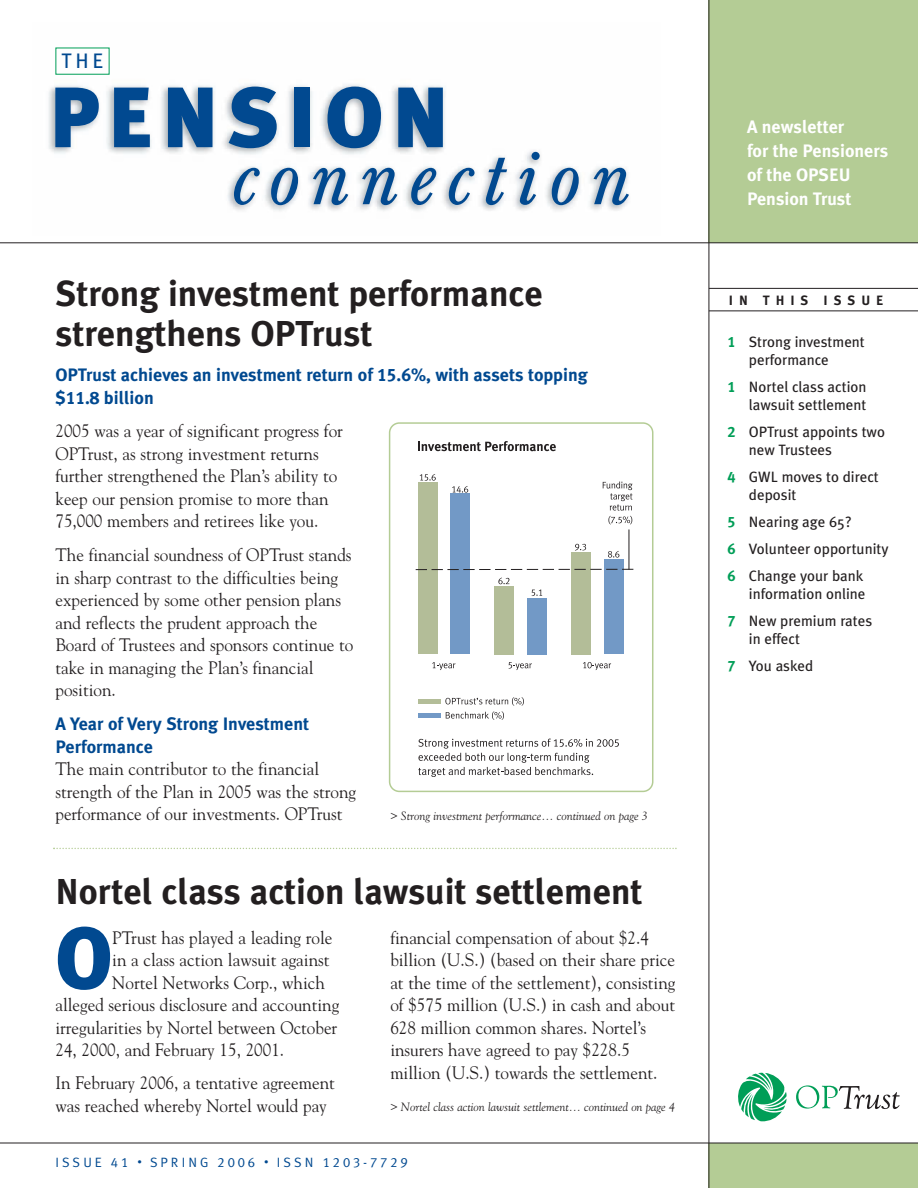
<style>
.page{position:relative;width:918px;height:1188px;background:#fff}
.page>*{position:absolute;margin:0;border:0;box-sizing:border-box;transform-origin:0 0}
.t1{font:900 87.9px "Meta Plus";color:#014990;scale:.95 1}
.t2{font:900 85.5px "Meta Plus";letter-spacing:.095em;color:#014990}
.t3{font:italic 78px "Baskerville BE";letter-spacing:.13em;color:#014990}
.t4{font:700 36px/40.5px "Meta Plus";color:#231f20}
.t5{font:21px "Meta Plus";color:#014990}
.t6{font:18px/22.5px "Goudy";color:#231f20;scale:.95 1}
.t7{font:700 18px/22.5px "Meta Plus";color:#014990}
.t8{font:700 18px/24px "Meta Plus";color:#fff}
.t9{font:15px/18px "Meta Plus";color:#231f20}
.t10{font:13.5px "Meta Plus Normal Caps";letter-spacing:.215em;color:#014990}
.t11{font:700 13.5px "Meta Plus";letter-spacing:.44em;color:#231f20}
.t12{font:italic 12px "Goudy";color:#231f20}
.s1{font-family:"Meta Plus Bold Caps";font-weight:400}
.s2{font-family:"Meta Plus Normal";font-size:9px}
.s3{font-family:"Meta Plus Normal"}
.s4{font-family:"Meta Plus Bold Caps";color:#009e57}
</style>
<div class="page">
<img style="left:48px;top:47px;width:581px;height:164px">
<div style="left:709px;top:0;width:209px;height:243px;background:#b4cc95"></div>
<div style="left:709px;top:1143px;width:209px;height:45px;background:#b4cc95"></div>
<hr style="left:709px;top:0;width:1px;height:1188px;background:#231f20">
<hr style="left:0;top:242px;width:918px;height:1px;background:#231f20">
<svg style="left:738px;top:1073px;width:49px;height:49px"></svg>
<svg style="left:796px;top:1085px;width:104px;height:24px"></svg>
<hr style="left:0;top:1143px;width:918px;height:1px;background:#231f20">
<hr style="left:709px;top:288px;width:209px;height:1px;background:#231f20">
<hr style="left:709px;top:311px;width:209px;height:1px;background:#231f20">
<svg style="left:53px;top:848px;width:624px;height:1px"></svg>
<svg style="left:389px;top:422px;width:264px;height:370px"></svg>
<p class="t5" style="left:62px;top:49px;width:43px">THE</p>
<h2 class="t2" style="left:49px;top:68px;width:402px">PENSION</h2>
<h3 class="t3" style="left:227px;top:149px;width:400px">connection</h3>
<h3 class="t4" style="left:56px;top:273px;width:489px">Strong investment performance strengthens OPTrust</h3>
<p class="t7" style="left:56px;top:364px;width:534px">OPTrust achieves an investment return of <span class="s1">15.6</span>%, with assets topping $<span class="s1">11.8</span> billion</p>
<p class="t6" style="left:55px;top:420px;width:304px">2005 was a year of significant progress for OPTrust, as strong investment returns further strengthened the Plan’s ability to keep our pension promise to more than 75,000 members and retirees like you.</p>
<p class="t6" style="left:55px;top:544px;width:315px">The financial soundness of OPTrust stands in sharp contrast to the difficulties being experienced by some other pension plans and reflects the prudent approach the Board of Trustees and sponsors continue to take in managing the Plan’s financial position.</p>
<p class="t7" style="left:55px;top:713px;width:255px">A Year of Very Strong Investment<br>Performance</p>
<p class="t6" style="left:55px;top:758px;width:318px">The main contributor to the financial strength of the Plan in 2005 was the strong performance of our investments. OPTrust</p>
<p class="t12" style="left:390px;top:809px;width:259px">&gt; Strong investment performance... continued on page 3</p>
<h3 class="t4" style="left:56px;top:871px;width:589px">Nortel class action lawsuit settlement</h3>
<h1 class="t1" style="left:56px;top:907px;width:61px">O</h1>
<p class="t6" style="left:112px;top:926px;width:233px">PTrust has played a leading role</p>
<p class="t6" style="left:112px;top:949px;width:230px">in a class action lawsuit against</p>
<p class="t6" style="left:112px;top:971px;width:225px">Nortel Networks Corp., which</p>
<p class="t6" style="left:55px;top:994px;width:300px">alleged serious disclosure and accounting</p>
<p class="t6" style="left:55px;top:1016px;width:298px">irregularities by Nortel between October</p>
<p class="t6" style="left:55px;top:1039px;width:242px">24, 2000, and February 15, 2001.</p>
<p class="t6" style="left:55px;top:1072px;width:296px">In February 2006, a tentative agreement was reached whereby Nortel would pay</p>
<p class="t6" style="left:390px;top:926px;width:302px">financial compensation of about $2.4 billion (U.S.) (based on their share price at the time of the settlement), consisting of $575 million (U.S.) in cash and about 628 million common shares. Nortel’s insurers have agreed to pay $228.5 million (U.S.) towards the settlement.</p>
<p class="t12" style="left:390px;top:1100px;width:286px">&gt; Nortel class action lawsuit settlement... continued on page 4</p>
<p class="t10" style="left:56px;top:1154px;width:354px">ISSUE 41 <span class="s2">•</span> <span class="s3">SPRING</span> 2006 <span class="s2">•</span> ISSN 1203-7729</p>
<p class="t8" style="left:747px;top:114px;width:143px">A newsletter<br>for the Pensioners of the OPSEU<br>Pension Trust</p>
<p class="t11" style="left:729px;top:292px;width:156px">IN THIS ISSUE</p>
<p class="t9" style="left:749px;top:333px;width:117px;text-indent:-21px"><span class="s4">1</span> Strong investment performance</p>
<p class="t9" style="left:728px;top:378px;width:141px;text-align:right"><span class="s4">1</span> Nortel class action lawsuit settlement</p>
<p class="t9" style="left:749px;top:423px;width:138px;text-indent:-21px"><span class="s4">2</span> OPTrust appoints two new Trustees</p>
<p class="t9" style="left:749px;top:468px;width:131px;text-indent:-21px"><span class="s4">4</span> GWL moves to direct deposit</p>
<p class="t9" style="left:728px;top:508px;width:163px;line-height:27px"><span class="s4">5</span> Nearing age 65?<br><span class="s4">6</span> Volunteer opportunity<br><span class="s4">6</span> Change your bank</p>
<p class="t9" style="left:728px;top:580px;width:146px;line-height:27px;text-indent:21px">information online<br><span class="s4">7</span> New premium rates</p>
<p class="t9" style="left:728px;top:625px;width:87px;line-height:27px;text-align:center">in effect<br><span class="s4">7</span> You asked</p>
</div>
